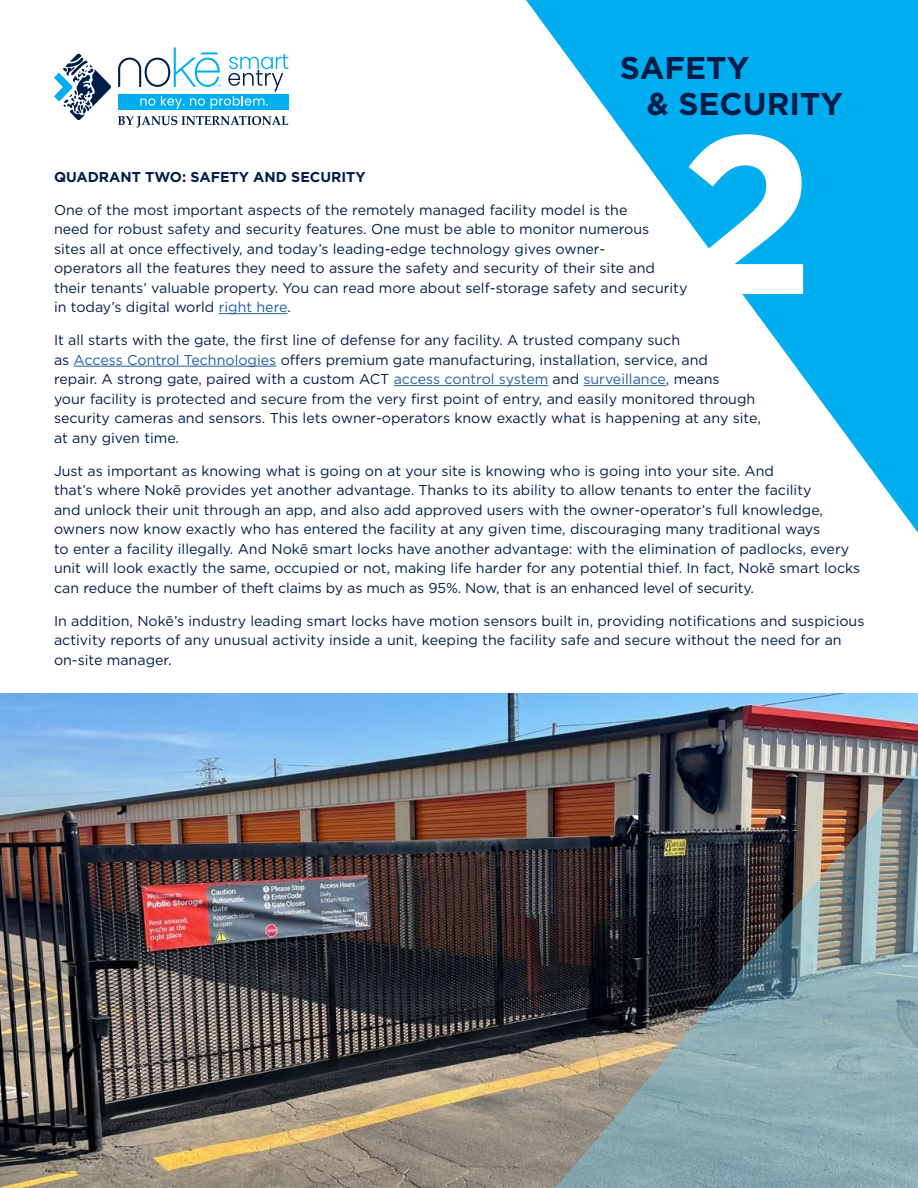
<style>
.page{position:relative;width:918px;height:1188px;background:#fff}
.page>*{position:absolute;margin:0;border:0;box-sizing:border-box;transform-origin:0 0}
.t1{font:700 225px "Gotham";color:#fff}
.t2{font:700 31.5px/36px "Gotham";color:#001d4a}
.t3{font:14.25px/19.5px "Gotham";color:#001d4a}
.t4{font:700 14.25px "Gotham";color:#001d4a}
.s1{color:#215e9e}
</style>
<div class="page">
<svg style="left:54px;top:53px;width:57px;height:67px"></svg>
<svg style="left:118px;top:116px;width:170px;height:12px"></svg>
<svg style="left:118px;top:48px;width:170px;height:61px"></svg>
<img style="left:0;top:693px;width:518px;height:495px">
<svg style="left:526px;top:0;width:392px;height:533px"></svg>
<img style="left:518px;top:693px;width:400px;height:495px">
<hr style="left:219px;top:313px;width:68px;height:1px;background:#215e9e">
<hr style="left:74px;top:366px;width:202px;height:1px;background:#215e9e">
<hr style="left:394px;top:385px;width:154px;height:1px;background:#215e9e">
<hr style="left:583px;top:385px;width:83px;height:1px;background:#215e9e">
<h2 class="t2" style="left:647px;top:50px;width:198px;text-indent:-27px">SAFETY<br>&amp; SECURITY</h2>
<h1 class="t1" style="left:676px;top:65px;width:142px">2</h1>
<p class="t4" style="left:54px;top:167px;width:313px">QUADRANT TWO: SAFETY AND SECURITY</p>
<p class="t3" style="left:54px;top:200px;width:635px">One of the most important aspects of the remotely managed facility model is the<br>need for robust safety and security features. One must be able to monitor numerous<br>sites all at once effectively, and today’s leading-edge technology gives owner-<br>operators all the features they need to assure the safety and security of their site and their tenants’ valuable property. You can read more about self-storage safety and security in today’s digital world <span class="s1">right here</span>.</p>
<p class="t3" style="left:54px;top:330px;width:708px">It all starts with the gate, the first line of defense for any facility. A trusted company such<br>as <span class="s1">Access Control Technologies</span> offers premium gate manufacturing, installation, service, and<br>repair. A strong gate, paired with a custom ACT <span class="s1">access control system</span> and <span class="s1">surveillance</span>, means<br>your facility is protected and secure from the very first point of entry, and easily monitored through security cameras and sensors. This lets owner-operators know exactly what is happening at any site, at any given time.</p>
<p class="t3" style="left:54px;top:461px;width:808px">Just as important as knowing what is going on at your site is knowing who is going into your site. And<br>that’s where Nokē provides yet another advantage. Thanks to its ability to allow tenants to enter the facility<br>and unlock their unit through an app, and also add approved users with the owner-operator’s full knowledge, owners now know exactly who has entered the facility at any given time, discouraging many traditional ways<br>to enter a facility illegally. And Nokē smart locks have another advantage: with the elimination of padlocks, every unit will look exactly the same, occupied or not, making life harder for any potential thief. In fact, Nokē smart locks can reduce the number of theft claims by as much as 95%. Now, that is an enhanced level of security.</p>
<p class="t3" style="left:54px;top:611px;width:812px">In addition, Nokē’s industry leading smart locks have motion sensors built in, providing notifications and suspicious activity reports of any unusual activity inside a unit, keeping the facility safe and secure without the need for an on-site manager.</p>
</div>
